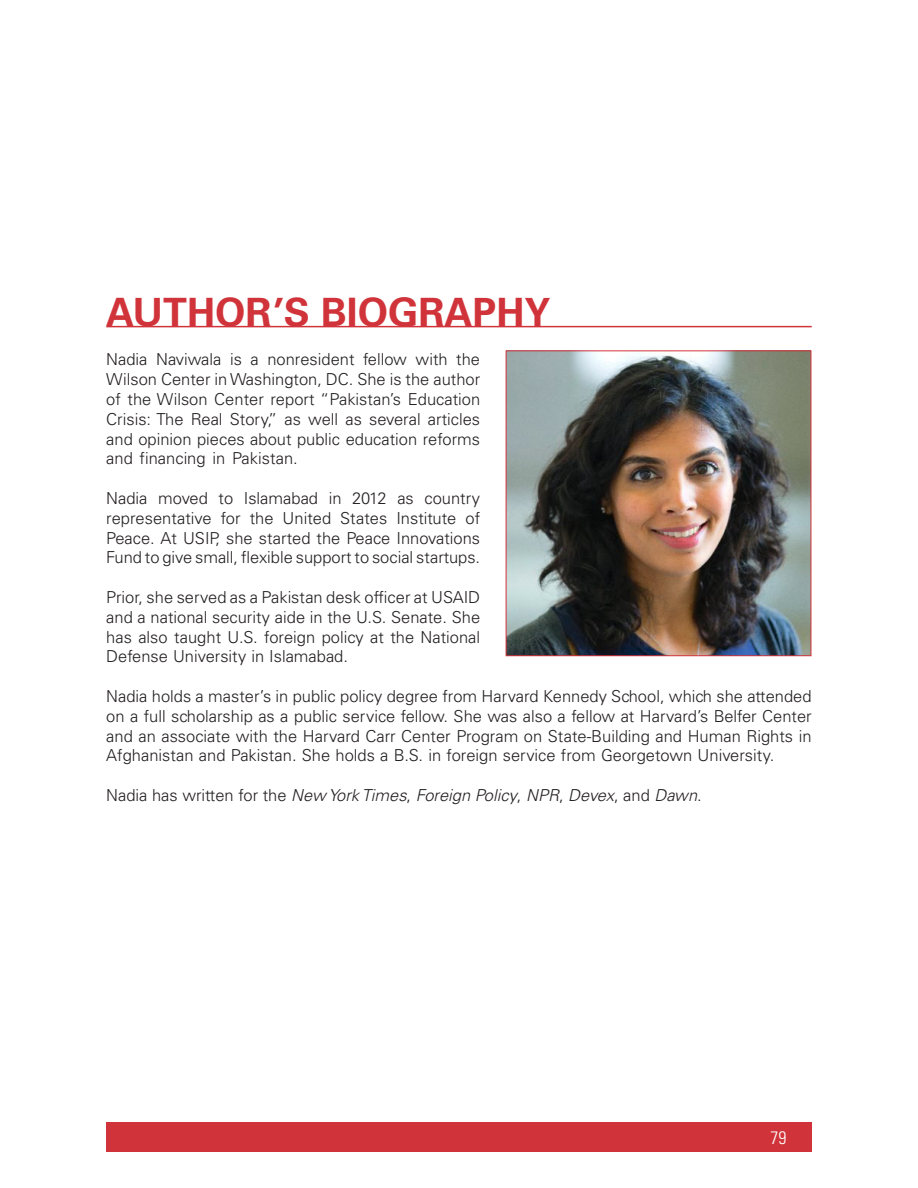
<style>
.page{position:relative;width:918px;height:1188px;background:#fff}
.page>*{position:absolute;margin:0;border:0;box-sizing:border-box;transform-origin:0 0}
.t1{font:700 39px "Univers LT Std";color:#d0343a}
.t2{font:300 condensed 18px "Univers LT Std";color:#fff}
.t3{font:300 16.5px/19.8px "Univers LT Std";color:#231f20;text-align:justify}
.t4{font:italic 300 16.5px "Univers LT Std";color:#231f20}
.s1{font-style:normal}
</style>
<div class="page">
<div style="left:106px;top:1123px;width:706px;height:29px;background:#d0343a"></div>
<hr style="left:106px;top:326px;width:706px;height:1px;background:#d0343a">
<img style="left:508px;top:352px;width:301px;height:302px">
<div style="left:506px;top:350px;width:305px;height:306px;border:1px solid #d0343a"></div>
<h1 class="t1" style="left:106px;top:289px;width:446px">AUTHOR’S BIOGRAPHY</h1>
<p class="t3" style="left:106px;top:350px;width:375px">Nadia Naviwala is a nonresident fellow with the Wilson Center in Washington, DC. She is the author of the Wilson Center report “Pakistan’s Education Crisis: The Real Story,” as well as several articles and opinion pieces about public education reforms and financing in Pakistan.</p>
<p class="t3" style="left:106px;top:488px;width:375px">Nadia moved to Islamabad in 2012 as country representative for the United States Institute of Peace. At USIP, she started the Peace Innovations Fund to give small, flexible support to social startups.</p>
<p class="t3" style="left:106px;top:587px;width:375px">Prior, she served as a Pakistan desk officer at USAID and a national security aide in the U.S. Senate. She has also taught U.S. foreign policy at the National Defense University in Islamabad.</p>
<p class="t3" style="left:106px;top:686px;width:707px">Nadia holds a master’s in public policy degree from Harvard Kennedy School, which she attended on a full scholarship as a public service fellow. She was also a fellow at Harvard’s Belfer Center and an associate with the Harvard Carr Center Program on State-Building and Human Rights in Afghanistan and Pakistan. She holds a B.S. in foreign service from Georgetown University.</p>
<p class="t4" style="left:106px;top:785px;width:597px"><span class="s1">Nadia has written for the</span> New York Times<span class="s1">,</span> Foreign Policy<span class="s1">,</span> NPR<span class="s1">,</span> Devex<span class="s1">, and</span> Dawn<span class="s1">.</span></p>
<p class="t2" style="left:771px;top:1127px;width:17px">79</p>
</div>
